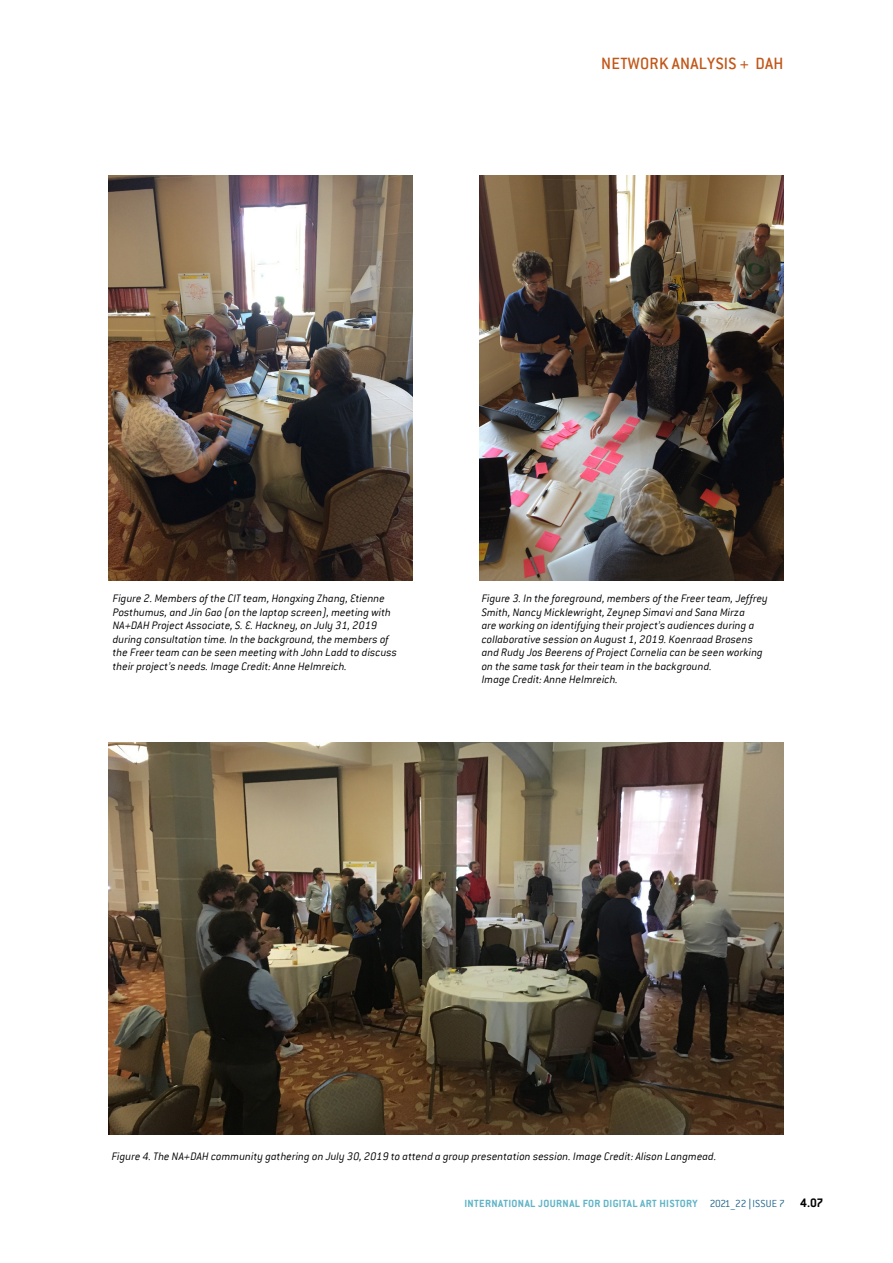
<style>
.page{position:relative;width:893px;height:1263px;background:#fff}
.page>*{position:absolute;margin:0;border:0;box-sizing:border-box;transform-origin:0 0}
.t1{font:500 18px "Conduit ITC";letter-spacing:.015em;color:#c25718}
.t2{font:italic 300 12px/13.5px "Conduit ITC";letter-spacing:.005em;color:#000}
.t3{font:700 11.4px "Conduit ITC";letter-spacing:.035em;color:#61b4c7}
.s1{font-family:"Conduit ITC Light";font-weight:400;font-size:11.25px;color:#23658e}
.s2{font-size:13.5px;color:#000}
</style>
<div class="page">
<img style="left:109px;top:176px;width:303px;height:405px">
<img style="left:480px;top:176px;width:304px;height:405px">
<img style="left:109px;top:743px;width:675px;height:391px">
<h1 class="t1" style="left:601px;top:53px;width:184px">NETWORK ANALYSIS + DAH</h1>
<p class="t2" style="left:113px;top:591px;width:286px">Figure 2. Members of the CIT team, Hongxing Zhang, Etienne Posthumus, and Jin Gao (on the laptop screen), meeting with NA+DAH Project Associate, S. E. Hackney, on July 31, 2019 during consultation time. In the background, the members of the Freer team can be seen meeting with John Ladd to discuss their project’s needs. Image Credit: Anne Helmreich.</p>
<p class="t2" style="left:482px;top:591px;width:288px">Figure 3. In the foreground, members of the Freer team, Jeffrey Smith, Nancy Micklewright, Zeynep Simavi and Sana Mirza<br>are working on identifying their project’s audiences during a collaborative session on August 1, 2019. Koenraad Brosens and Rudy Jos Beerens of Project Cornelia can be seen working on the same task for their team in the background.<br>Image Credit: Anne Helmreich.</p>
<p class="t2" style="left:112px;top:1150px;width:606px">Figure 4. The NA+DAH community gathering on July 30, 2019 to attend a group presentation session. Image Credit: Alison Langmead.</p>
<p class="t3" style="left:464px;top:1197px;width:360px">INTERNATIONAL JOURNAL FOR DIGITAL ART HISTORY <span class="s1">2021__22 | ISSUE 7</span> <span class="s2">4.07</span></p>
</div>
